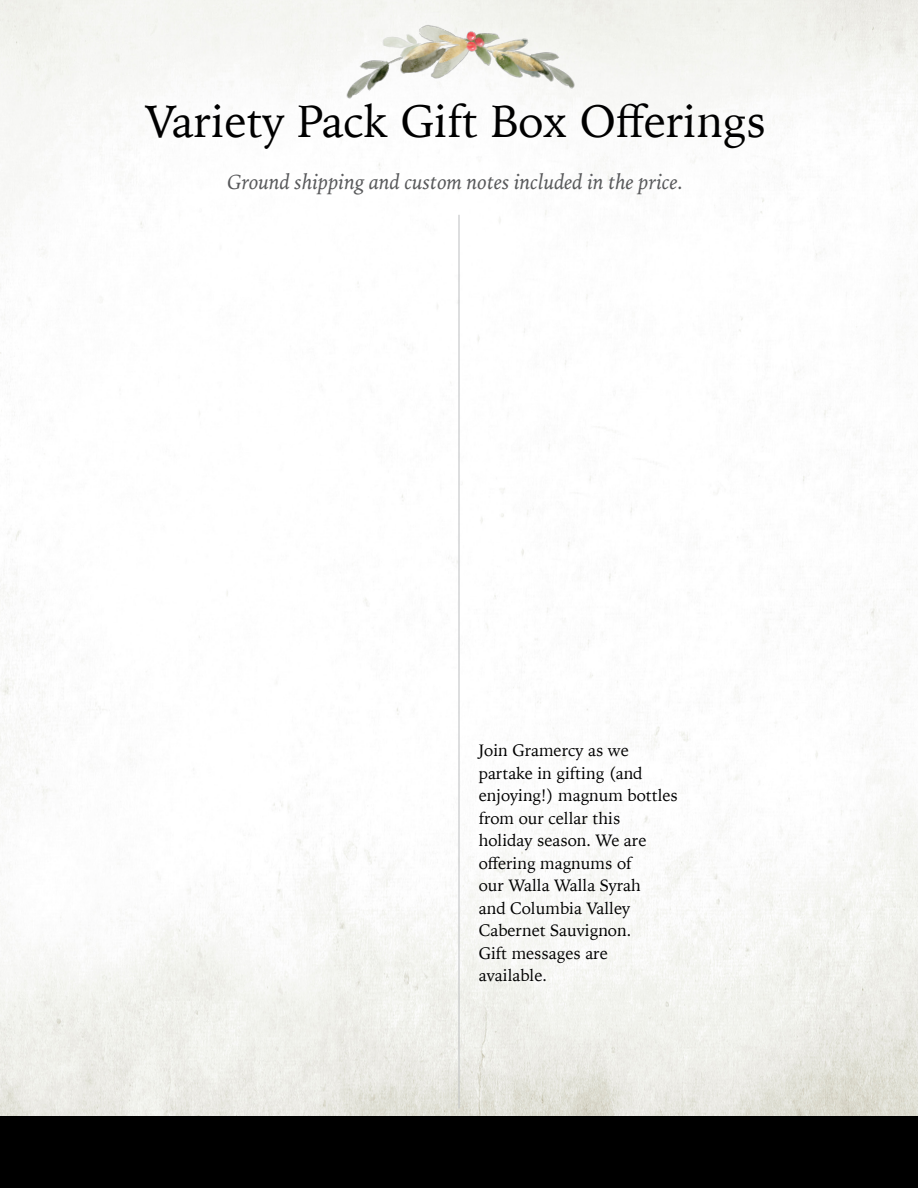
<style>
.page{position:relative;width:918px;height:1188px;background:#fff}
.page>*{position:absolute;margin:0;border:0;box-sizing:border-box;transform-origin:0 0}
.t1{font:45px "Iowan Old Style";color:#000}
.t2{font:italic 21px "Iowan Old Style";color:#58595b}
.Copy{font:16.5px/22.5px "Iowan Old Style";color:#000}
</style>
<div class="page">
<img style="left:0;top:0;width:918px;height:1116px">
<img style="left:332px;top:0;width:253px;height:213px">
<hr style="left:459px;top:215px;width:1px;height:893px;background:#bcbec0">
<div style="left:0;top:1116px;width:918px;height:72px;background:#000"></div>
<p class="t1" style="left:145px;top:81px;width:623px">Variety Pack Gift Box Offerings</p>
<p class="t2" style="left:227px;top:164px;width:458px">Ground shipping and custom notes included in the price.</p>
<p class="Copy" style="left:479px;top:738px;width:201px">Join Gramercy as we partake in gifting (and enjoying!) magnum bottles from our cellar this holiday season. We are offering magnums of<br>our Walla Walla Syrah<br>and Columbia Valley<br>Cabernet Sauvignon.<br>Gift messages are available.</p>
</div>
